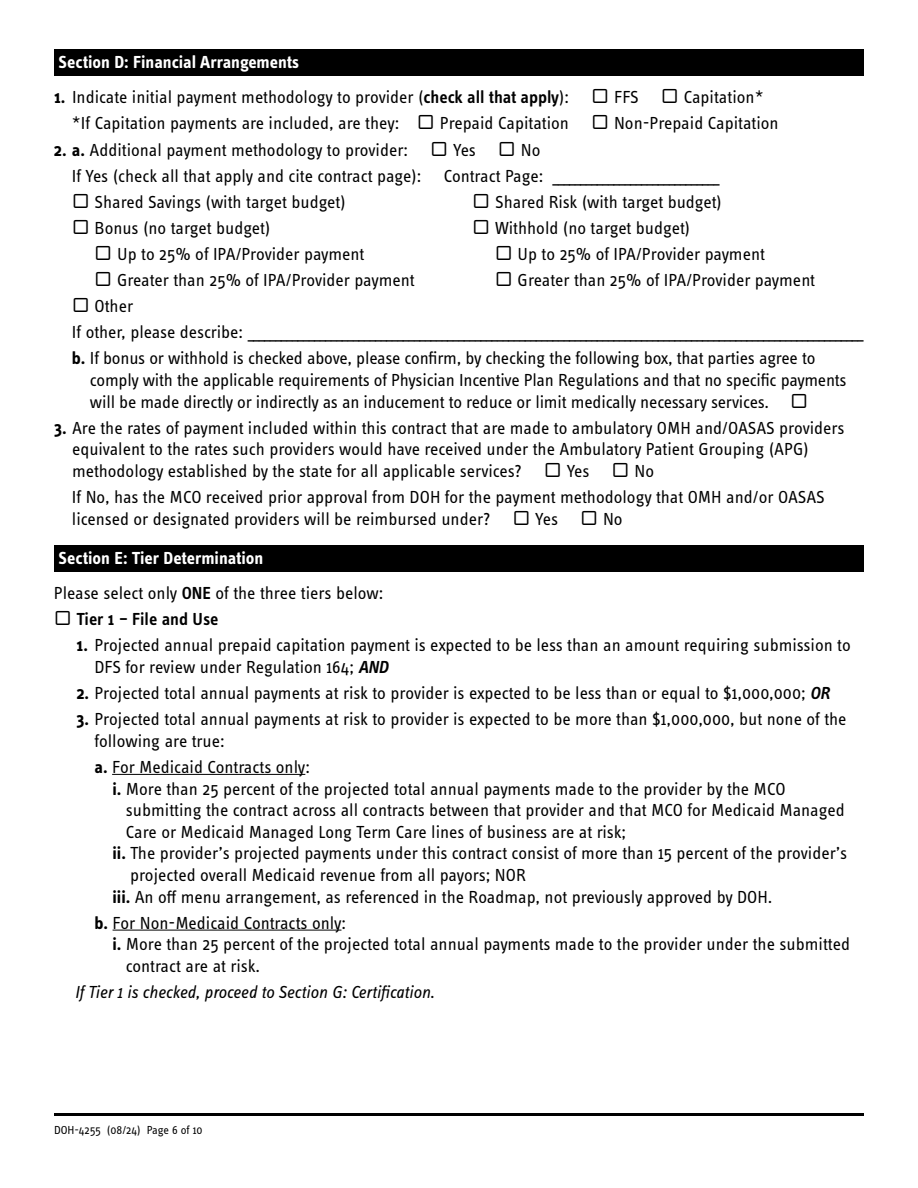
<style>
.page{position:relative;width:918px;height:1188px;background:#fff}
.page>*{position:absolute;margin:0;border:0;box-sizing:border-box;transform-origin:0 0}
.t1{font:18px/21.6px "Info Text Pro";color:#000}
.t2{font:italic 18px/26.1px "Info Text Pro";color:#000}
.t3{font:700 18px "Info Text Pro";color:#fff}
.t4{font:600 18px "Info Text Pro";color:#000}
.t5{font:12px "Info Text Pro";color:#000}
.s1{font-weight:700}
.s2{font-weight:600}
.s3{font-size:21px}
.s4{font-weight:400;font-size:21px}
.s5{font-weight:600;font-style:italic}
.s6{font-style:normal}
</style>
<div class="page">
<hr style="left:54px;top:1113px;width:810px;height:3px;background:#000">
<hr style="left:112px;top:774px;width:193px;height:1px;background:#000">
<hr style="left:113px;top:930px;width:228px;height:1px;background:#000">
<div style="left:54px;top:50px;width:810px;height:26px;background:#000"></div>
<div style="left:54px;top:545px;width:810px;height:27px;background:#000"></div>
<p class="t3" style="left:58px;top:51px;width:242px">Section D: Financial Arrangements</p>
<p class="t1" style="left:72px;top:84px;width:708px;line-height:26.1px;text-indent:-18px"><span class="s1">1.</span> Indicate initial payment methodology to provider (<span class="s2">check all that apply</span>): <span class="s3">▫</span> FFS <span class="s3">▫</span> Capitation* *If Capitation payments are included, are they: <span class="s3">▫</span> Prepaid Capitation <span class="s3">▫</span> Non-Prepaid Capitation</p>
<p class="t1" style="left:72px;top:136px;width:649px;line-height:26.1px;text-indent:-18px"><span class="s1">2. a.</span> Additional payment methodology to provider: <span class="s3">▫</span> Yes <span class="s3">▫</span> No<br>If Yes (check all that apply and cite contract page): Contract Page: ______________________________</p>
<p class="t1" style="left:72px;top:190px;width:275px"><span class="s3">▫</span> Shared Savings (with target budget)</p>
<p class="t1" style="left:472px;top:190px;width:251px"><span class="s3">▫</span> Shared Risk (with target budget)</p>
<p class="t1" style="left:72px;top:217px;width:200px"><span class="s3">▫</span> Bonus (no target budget)</p>
<p class="t1" style="left:472px;top:217px;width:219px"><span class="s3">▫</span> Withhold (no target budget)</p>
<p class="t1" style="left:94px;top:243px;width:271px"><span class="s3">▫</span> Up to 25% of IPA/Provider payment</p>
<p class="t1" style="left:495px;top:243px;width:271px"><span class="s3">▫</span> Up to 25% of IPA/Provider payment</p>
<p class="t1" style="left:94px;top:269px;width:322px"><span class="s3">▫</span> Greater than 25% of IPA/Provider payment</p>
<p class="t1" style="left:495px;top:269px;width:322px"><span class="s3">▫</span> Greater than 25% of IPA/Provider payment</p>
<p class="t1" style="left:72px;top:293px;width:793px;line-height:26.1px"><span class="s3">▫</span> Other<br>If other, please describe: _______________________________________________________________________________________________________________</p>
<p class="t1" style="left:90px;top:347px;width:758px;text-indent:-18px"><span class="s1">b.</span> If bonus or withhold is checked above, please confrm, by checking the following box, that parties agree to comply with the applicable requirements of Physician Incentive Plan Regulations and that no specifc payments will be made directly or indirectly as an inducement to reduce or limit medically necessary services. <span class="s3">▫</span></p>
<p class="t1" style="left:72px;top:416px;width:774px;text-indent:-18px"><span class="s1">3.</span> Are the rates of payment included within this contract that are made to ambulatory OMH and/OASAS providers equivalent to the rates such providers would have received under the Ambulatory Patient Grouping (APG) methodology established by the state for all applicable services? <span class="s3">▫</span> Yes <span class="s3">▫</span> No</p>
<p class="t1" style="left:72px;top:486px;width:754px">If No, has the MCO received prior approval from DOH for the payment methodology that OMH and/or OASAS licensed or designated providers will be reimbursed under? <span class="s3">▫</span> Yes <span class="s3">▫</span> No</p>
<p class="t3" style="left:58px;top:547px;width:206px">Section E: Tier Determination</p>
<p class="t1" style="left:54px;top:582px;width:331px">Please select only <span class="s2">ONE</span> of the three tiers below:</p>
<p class="t4" style="left:54px;top:609px;width:166px"><span class="s4">▫</span> Tier 1 – File and Use</p>
<p class="t1" style="left:94px;top:634px;width:758px;text-indent:-18px"><span class="s1">1.</span> Projected annual prepaid capitation payment is expected to be less than an amount requiring submission to<br>DFS for review under Regulation 164; <span class="s5">AND</span></p>
<p class="t1" style="left:76px;top:682px;width:755px"><span class="s1">2.</span> Projected total annual payments at risk to provider is expected to be less than or equal to $1,000,000; <span class="s5">OR</span></p>
<p class="t1" style="left:94px;top:708px;width:754px;text-indent:-18px"><span class="s1">3.</span> Projected total annual payments at risk to provider is expected to be more than $1,000,000, but none of the following are true:</p>
<p class="t1" style="left:94px;top:756px;width:217px"><span class="s1">a.</span> For Medicaid Contracts only:</p>
<p class="t1" style="left:126px;top:777px;width:720px;text-indent:-13px"><span class="s1">i.</span> More than 25 percent of the projected total annual payments made to the provider by the MCO submitting the contract across all contracts between that provider and that MCO for Medicaid Managed<br>Care or Medicaid Managed Long Term Care lines of business are at risk;</p>
<p class="t1" style="left:130px;top:842px;width:719px;text-indent:-18px"><span class="s1">ii.</span> The provider’s projected payments under this contract consist of more than 15 percent of the provider’s projected overall Medicaid revenue from all payors; NOR</p>
<p class="t1" style="left:112px;top:885px;width:662px"><span class="s1">iii.</span> An of menu arrangement, as referenced in the Roadmap, not previously approved by DOH.</p>
<p class="t1" style="left:94px;top:911px;width:253px"><span class="s1">b.</span> For Non-Medicaid Contracts only:</p>
<p class="t1" style="left:112px;top:933px;width:739px"><span class="s1">i.</span> More than 25 percent of the projected total annual payments made to the provider under the submitted</p>
<p class="t2" style="left:75px;top:952px;width:361px;text-indent:51px"><span class="s6">contract are at risk.<br></span>IfTier 1 is checked, proceed to Section G: Certifcation<span class="s6">.</span></p>
<p class="t5" style="left:54px;top:1123px;width:150px">DOH-4255 (08/24) Page 6 of 10</p>
</div>
